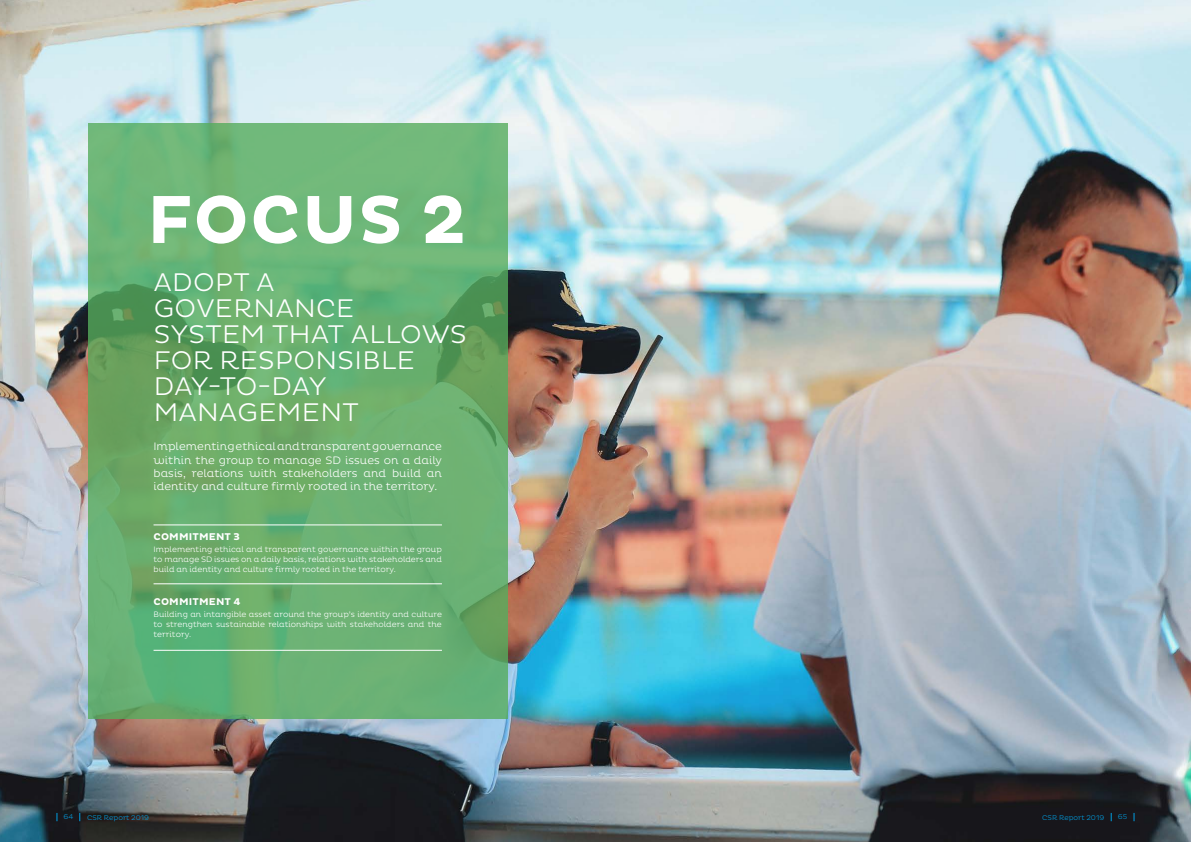
<style>
.page{position:relative;width:1191px;height:842px;background:#fff}
.page>*{position:absolute;margin:0;border:0;box-sizing:border-box;transform-origin:0 0}
.t1{font:700 69px "Pluto";letter-spacing:.015em;color:#fff}
.t2{font:300 26px/26px "Pluto";letter-spacing:.015em;color:#fff}
.t3{font:300 11px/13.2px "Pluto";color:#fff;text-align:justify}
.t4{font:700 10px "Pluto";letter-spacing:.015em;color:#fff}
.t5{font:300 8px/9.6px "Pluto";color:#fff;text-align:justify}
.t6{font:300 7px "Pluto";color:#009fe3}
</style>
<div class="page">
<img style="left:0;top:0;width:1191px;height:842px">
<svg style="left:88px;top:123px;width:419px;height:595px;background:#69af70"></svg>
<hr style="left:153px;top:524px;width:289px;height:1px;background:#fff">
<hr style="left:153px;top:583px;width:289px;height:1px;background:#fff">
<hr style="left:153px;top:650px;width:289px;height:1px;background:#fff">
<h1 class="t1" style="left:147px;top:180px;width:321px">FOCUS 2</h1>
<h2 class="t2" style="left:154px;top:269px;width:315px">ADOPT A<br>GOVERNANCE<br>SYSTEM THAT ALLOWS<br>FOR RESPONSIBLE<br>DAY-TO-DAY<br>MANAGEMENT</h2>
<h3 class="t3" style="left:153px;top:440px;width:290px">Implementing ethical and transparent governance within the group to manage SD issues on a daily basis, relations with stakeholders and build an identity and culture firmly rooted in the territory.</h3>
<p class="t4" style="left:154px;top:531px;width:88px">COMMITMENT 3</p>
<p class="t5" style="left:153px;top:545px;width:290px">Implementing ethical and transparent governance within the group to manage SD issues on a daily basis, relations with stakeholders and build an identity and culture firmly rooted in the territory.</p>
<p class="t4" style="left:154px;top:596px;width:89px">COMMITMENT 4</p>
<p class="t5" style="left:153px;top:610px;width:290px">Building an intangible asset around the group’s identity and culture to strengthen sustainable relationships with stakeholders and the territory.</p>
<p class="t6" style="left:63px;top:813px;width:11px">64</p>
<p class="t6" style="left:87px;top:813px;width:64px">CSR Report 2019</p>
<p class="t6" style="left:1042px;top:813px;width:64px">CSR Report 2019</p>
<p class="t6" style="left:1117px;top:813px;width:11px">65</p>
</div>
